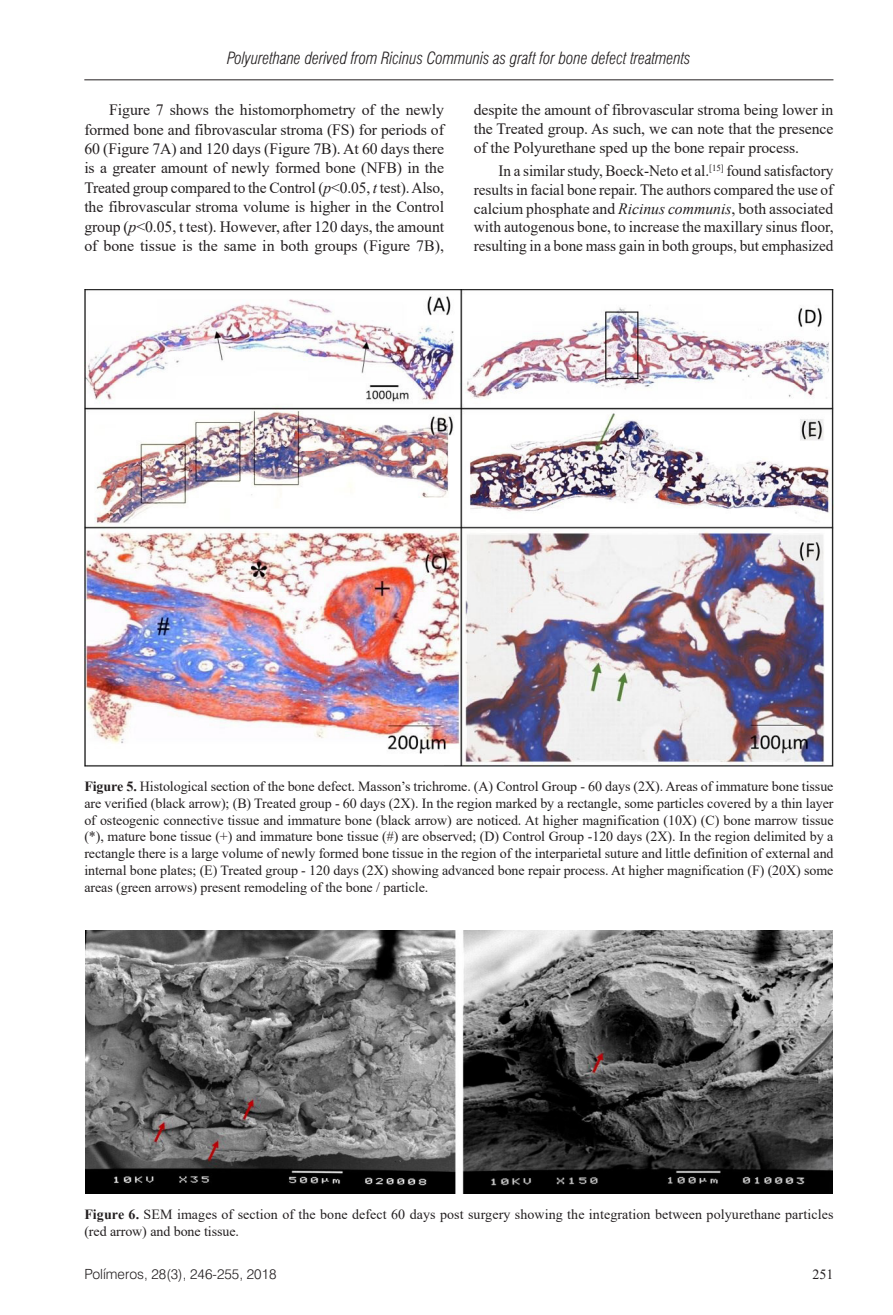
<style>
.page{position:relative;width:893px;height:1315px;background:#fff}
.page>*{position:absolute;margin:0;border:0;box-sizing:border-box;transform-origin:0 0}
.t1{font:italic 300 condensed 16.62px "Swiss 721 BT";letter-spacing:-.01em;color:#231f20}
.Paragraph{font:15.75px/19.4px "Times New Roman";letter-spacing:-.005em;color:#231f20;text-align:justify}
.Paragraph-2{font:15.75px/18.7px "Times New Roman";letter-spacing:-.005em;color:#231f20;text-align:justify;scale:.96 1}
.FigureCaption{font:14px/16.8px "Times New Roman";letter-spacing:.005em;color:#231f20;text-align:justify}
.t2{font:300 14px "Swiss 721 BT";color:#231f20}
.s1{font-style:italic}
.s2{font-weight:700}
</style>
<div class="page">
<hr style="left:84px;top:79px;width:749px;height:1px;background:#231f20">
<img style="left:84px;top:289px;width:749px;height:477px">
<img style="left:86px;top:930px;width:746px;height:263px">
<p class="t1" style="left:227px;top:48px;width:465px">Polyurethane derived from Ricinus Communis as graft for bone defect treatments</p>
<p class="Paragraph" style="left:84px;top:100px;width:361px;text-indent:25px">Figure 7 shows the histomorphometry of the newly formed bone and fibrovascular stroma (FS) for periods of 60 (Figure 7A) and 120 days (Figure 7B). At 60 days there is a greater amount of newly formed bone (NFB) in the Treated group compared to the Control (<span class="s1">p</span>&lt;0.05, <span class="s1">t</span> test). Also, the fibrovascular stroma volume is higher in the Control group (<span class="s1">p</span>&lt;0.05, t test). However, after 120 days, the amount of bone tissue is the same in both groups (Figure 7B),</p>
<p class="Paragraph" style="left:474px;top:100px;width:361px;line-height:18.7px">despite the amount of fibrovascular stroma being lower in the Treated group. As such, we can note that the presence of the Polyurethane sped up the bone repair process.</p>
<p class="Paragraph-2" style="left:474px;top:161px;width:376px;text-indent:25px">In a similar study, Boeck-Neto et al.<sup>[15]</sup> found satisfactory results in facial bone repair. The authors compared the use of calcium phosphate and <span class="s1">Ricinus communis</span>, both associated with autogenous bone, to increase the maxillary sinus floor, resulting in a bone mass gain in both groups, but emphasized</p>
<p class="FigureCaption" style="left:84px;top:777px;width:751px"><span class="s2">Figure 5.</span> Histological section of the bone defect. Masson’s trichrome. (A) Control Group - 60 days (2X). Areas of immature bone tissue are verified (black arrow); (B) Treated group - 60 days (2X). In the region marked by a rectangle, some particles covered by a thin layer of osteogenic connective tissue and immature bone (black arrow) are noticed. At higher magnification (10X) (C) bone marrow tissue (*), mature bone tissue (+) and immature bone tissue (#) are observed; (D) Control Group -120 days (2X). In the region delimited by a rectangle there is a large volume of newly formed bone tissue in the region of the interparietal suture and little definition of external and internal bone plates; (E) Treated group - 120 days (2X) showing advanced bone repair process. At higher magnification (F) (20X) some areas (green arrows) present remodeling of the bone / particle.</p>
<p class="FigureCaption" style="left:84px;top:1205px;width:751px"><span class="s2">Figure 6.</span> SEM images of section of the bone defect 60 days post surgery showing the integration between polyurethane particles (red arrow) and bone tissue.</p>
<p class="t2" style="left:84px;top:1265px;width:194px">Polímeros, 28(3), 246-255, 2018</p>
</div>
